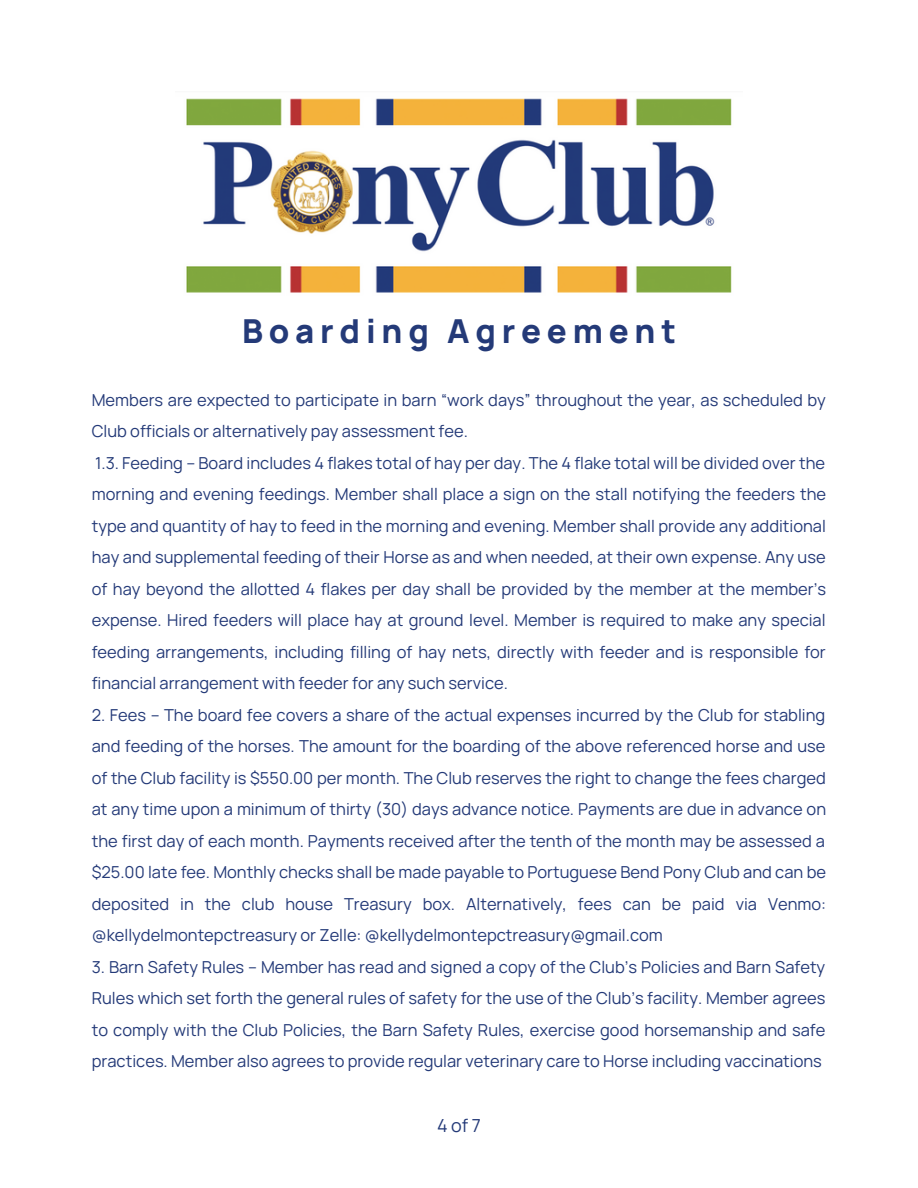
<style>
.page{position:relative;width:918px;height:1188px;background:#fff}
.page>*{position:absolute;margin:0;border:0;box-sizing:border-box;transform-origin:0 0}
.t1{font:800 33px "Manrope";letter-spacing:.175em;color:#243a78}
.t2{font:18px "Manrope";color:#243a78}
.t3{font:16.5px/31.5px "Manrope";color:#243a78;text-align:justify}
</style>
<div class="page">
<img style="left:186px;top:98px;width:546px;height:195px">
<p class="t1" style="left:242px;top:308px;width:436px">Boarding Agreement</p>
<p class="t3" style="left:92px;top:384px;width:736px">Members are expected to participate in barn “work days” throughout the year, as scheduled by<br>Club officials or alternatively pay assessment fee.</p>
<p class="t3" style="left:92px;top:447px;width:736px">1.3. Feeding – Board includes 4 flakes total of hay per day. The 4 flake total will be divided over the morning and evening feedings. Member shall place a sign on the stall notifying the feeders the type and quantity of hay to feed in the morning and evening. Member shall provide any additional hay and supplemental feeding of their Horse as and when needed, at their own expense. Any use of hay beyond the allotted 4 flakes per day shall be provided by the member at the member’s expense. Hired feeders will place hay at ground level. Member is required to make any special feeding arrangements, including filling of hay nets, directly with feeder and is responsible for financial arrangement with feeder for any such service.</p>
<p class="t3" style="left:92px;top:699px;width:736px">2. Fees – The board fee covers a share of the actual expenses incurred by the Club for stabling and feeding of the horses. The amount for the boarding of the above referenced horse and use of the Club facility is $550.00 per month. The Club reserves the right to change the fees charged at any time upon a minimum of thirty (30) days advance notice. Payments are due in advance on the first day of each month. Payments received after the tenth of the month may be assessed a $25.00 late fee. Monthly checks shall be made payable to Portuguese Bend Pony Club and can be deposited in the club house Treasury box. Alternatively, fees can be paid via Venmo: @kellydelmontepctreasury or Zelle: @kellydelmontepctreasury@gmail.com</p>
<p class="t3" style="left:92px;top:951px;width:735px">3. Barn Safety Rules – Member has read and signed a copy of the Club’s Policies and Barn Safety Rules which set forth the general rules of safety for the use of the Club’s facility. Member agrees to comply with the Club Policies, the Barn Safety Rules, exercise good horsemanship and safe practices. Member also agrees to provide regular veterinary care to Horse including vaccinations</p>
<p class="t2" style="left:437px;top:1113px;width:45px">4of7</p>
</div>
